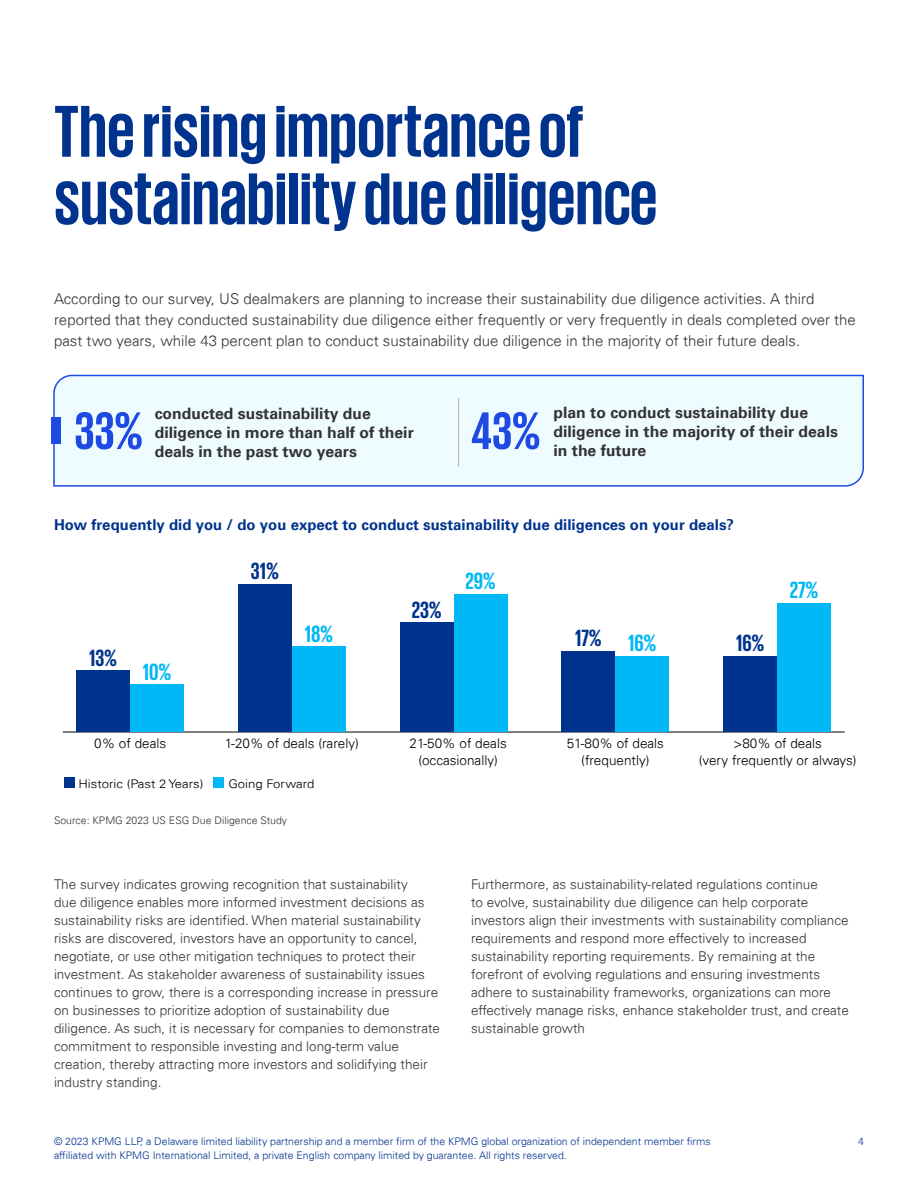
<style>
.page{position:relative;width:918px;height:1188px;background:#fff}
.page>*{position:absolute;margin:0;border:0;box-sizing:border-box;transform-origin:0 0}
.t1{font:700 75px/67.5px "KPMG";color:#00338d}
.t2{font:700 54px "KPMG";color:#1e49e2}
.t3{font:700 24px "KPMG";color:#00338d}
.t4{font:700 24px "KPMG";color:#00b8f5}
.t5{font:700 15.75px/18.9px "Univers";color:#333}
.t6{font:300 15px/21px "Univers 45";color:#333}
.t7{font:700 15px "Univers";color:#00338d}
.t8{font:300 13.5px/18px "Univers 45";color:#333}
.t9{font:300 13.5px/16.2px "Univers 45";color:#000;text-align:center}
.t10{font:300 12px "Univers 45";color:#000;scale:1.1 1}
.t11{font:300 10.5px "Univers 45";color:#00338d}
.t12{font:300 10.5px "Univers 45";color:#333}
</style>
<div class="page">
<div style="left:53px;top:374px;width:811px;height:113px;background:#eefbff"></div>
<div style="left:64px;top:777px;width:10px;height:11px;background:#00338d"></div>
<div style="left:214px;top:777px;width:10px;height:11px;background:#00b8f5"></div>
<hr style="left:63px;top:732px;width:782px;height:1px;background:#000">
<div style="left:562px;top:651px;width:53px;height:81px;background:#00338d"></div>
<div style="left:615px;top:656px;width:54px;height:76px;background:#00b8f5"></div>
<div style="left:76px;top:670px;width:54px;height:62px;background:#00338d"></div>
<div style="left:130px;top:685px;width:54px;height:47px;background:#00b8f5"></div>
<div style="left:238px;top:585px;width:54px;height:147px;background:#00338d"></div>
<div style="left:292px;top:647px;width:54px;height:85px;background:#00b8f5"></div>
<div style="left:400px;top:623px;width:54px;height:109px;background:#00338d"></div>
<div style="left:454px;top:594px;width:54px;height:138px;background:#00b8f5"></div>
<div style="left:723px;top:656px;width:54px;height:76px;background:#00338d"></div>
<div style="left:777px;top:604px;width:54px;height:128px;background:#00b8f5"></div>
<div style="left:51px;top:417px;width:10px;height:27px;background:#1e49e2"></div>
<hr style="left:458px;top:398px;width:1px;height:69px;background:#b2b2b2">
<h1 class="t1" style="left:54px;top:95px;width:605px">The rising importance of sustainability due diligence</h1>
<p class="t6" style="left:54px;top:288px;width:803px">According to our survey, US dealmakers are planning to increase their sustainability due diligence activities. A third reported that they conducted sustainability due diligence either frequently or very frequently in deals completed over the past two years, while 43 percent plan to conduct sustainability due diligence in the majority of their future deals.</p>
<p class="t5" style="left:155px;top:405px;width:261px">conducted sustainability due diligence in more than half of their deals in the past two years</p>
<p class="t5" style="left:554px;top:404px;width:286px">plan to conduct sustainability due diligence in the majority of their deals in the future</p>
<h2 class="t2" style="left:75px;top:404px;width:70px">33%</h2>
<h2 class="t2" style="left:471px;top:404px;width:71px">43%</h2>
<p class="t7" style="left:54px;top:516px;width:682px">How frequently did you / do you expect to conduct sustainability due diligences on your deals?</p>
<h3 class="t3" style="left:89px;top:646px;width:29px">13%</h3>
<h3 class="t4" style="left:143px;top:660px;width:30px">10%</h3>
<h3 class="t3" style="left:251px;top:559px;width:30px">31%</h3>
<h3 class="t4" style="left:305px;top:622px;width:30px">18%</h3>
<h3 class="t3" style="left:412px;top:598px;width:31px">23%</h3>
<h3 class="t4" style="left:465px;top:569px;width:32px">29%</h3>
<h3 class="t3" style="left:575px;top:626px;width:28px">17%</h3>
<h3 class="t4" style="left:628px;top:631px;width:30px">16%</h3>
<h3 class="t3" style="left:736px;top:631px;width:30px">16%</h3>
<h3 class="t4" style="left:790px;top:578px;width:30px">27%</h3>
<p class="t9" style="left:94px;top:735px;width:74px">0% of deals</p>
<p class="t9" style="left:225px;top:735px;width:136px">1-20% of deals (rarely)</p>
<p class="t9" style="left:410px;top:735px;width:99px">21-50% of deals (occasionally)</p>
<p class="t9" style="left:567px;top:735px;width:99px">51-80% of deals (frequently)</p>
<p class="t9" style="left:699px;top:735px;width:159px">&gt;80% of deals<br>(very frequently or always)</p>
<p class="t10" style="left:78px;top:776px;width:115px">Historic (Past 2 Years)</p>
<p class="t10" style="left:228px;top:776px;width:80px">Going Forward</p>
<p class="t12" style="left:54px;top:814px;width:235px">Source: KPMG 2023 US ESG Due Diligence Study</p>
<p class="t8" style="left:54px;top:876px;width:388px">The survey indicates growing recognition that sustainability<br>due diligence enables more informed investment decisions as sustainability risks are identified. When material sustainability risks are discovered, investors have an opportunity to cancel, negotiate, or use other mitigation techniques to protect their investment. As stakeholder awareness of sustainability issues continues to grow, there is a corresponding increase in pressure on businesses to prioritize adoption of sustainability due diligence. As such, it is necessary for companies to demonstrate commitment to responsible investing and long-term value creation, thereby attracting more investors and solidifying their industry standing.</p>
<p class="t8" style="left:471px;top:875px;width:379px">Furthermore, as sustainability-related regulations continue<br>to evolve, sustainability due diligence can help corporate investors align their investments with sustainability compliance requirements and respond more effectively to increased sustainability reporting requirements. By remaining at the forefront of evolving regulations and ensuring investments adhere to sustainability frameworks, organizations can more effectively manage risks, enhance stakeholder trust, and create sustainable growth</p>
<p class="t11" style="left:54px;top:1135px;width:658px">© 2023 KPMG LLP, a Delaware limited liability partnership and a member firm of the KPMG global organization of independent member firms</p>
<p class="t11" style="left:858px;top:1135px;width:7px">4</p>
<p class="t11" style="left:54px;top:1149px;width:514px">affiliated with KPMG International Limited, a private English company limited by guarantee. All rights reserved.</p>
</div>
